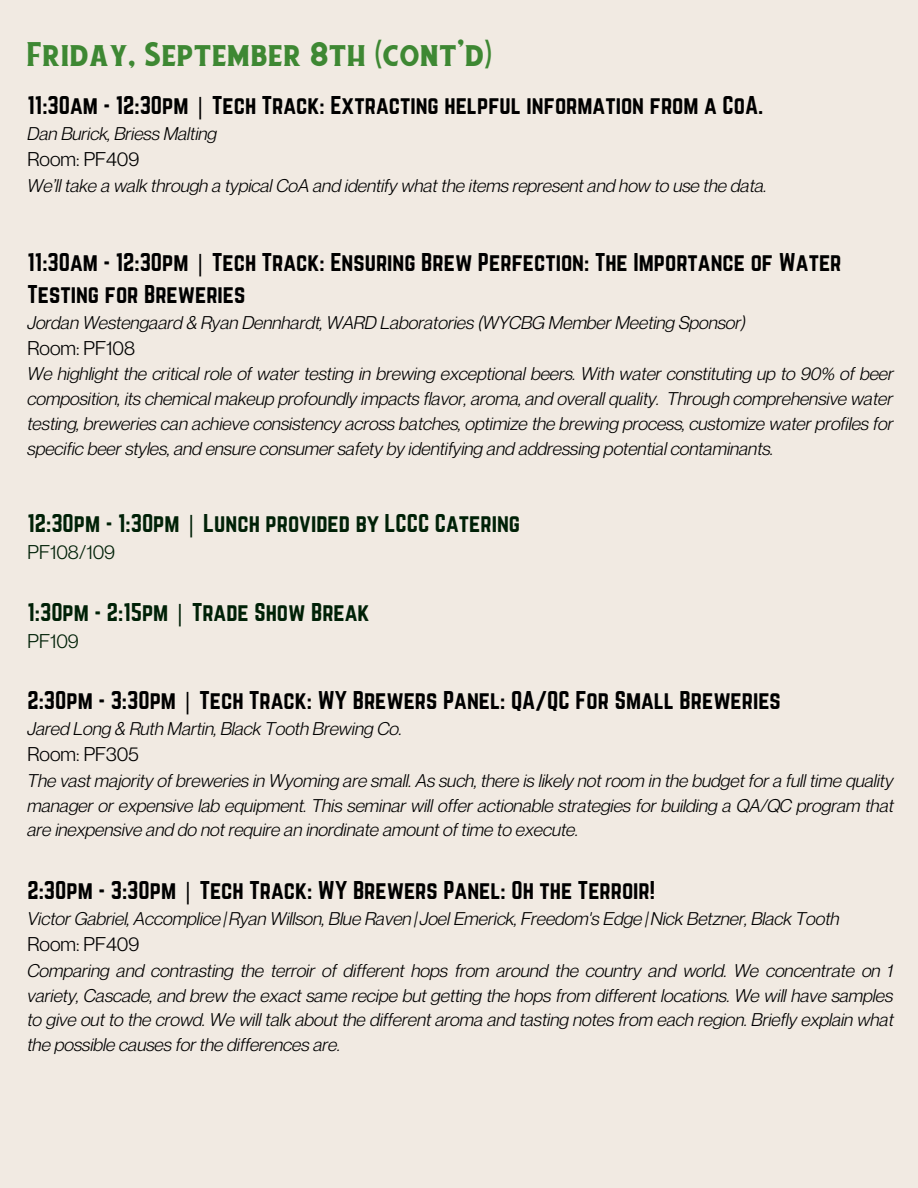
<style>
.page{position:relative;width:918px;height:1188px;background:#f1eae2}
.page>*{position:absolute;margin:0;border:0;box-sizing:border-box;transform-origin:0 0}
.t1{font:37.5px "Chuck Noon 2";color:#3e8833}
.t2{font:22.5px/31.5px "Norwester";color:#000}
.t3{font:22.5px "Norwester";color:#002107}
.t4{font:19.5px "Neue Montreal";color:#000}
.t5{font:19.5px "Neue Montreal";color:#002107}
.t6{font:italic 18px/24.8px "Neue Montreal";color:#000;text-align:justify}
.s1{font-family:"Noto Sans"}
</style>
<div class="page">
<p class="t1" style="left:28px;top:34px;width:467px">Friday, September 8th (cont'd)</p>
<p class="t2" style="left:28px;top:90px;width:737px">11:30am - 12:30pm <span class="s1">|</span> Tech Track: Extracting helpful information from a CoA.</p>
<p class="t6" style="left:28px;top:121px;width:191px">Dan Burick, Briess Malting</p>
<p class="t4" style="left:28px;top:147px;width:113px">Room: PF409</p>
<p class="t6" style="left:28px;top:173px;width:741px">We’ll take a walk through a typical CoA and identify what the items represent and how to use the data.</p>
<p class="t2" style="left:28px;top:247px;width:815px">11:30am - 12:30pm <span class="s1">|</span> Tech Track: Ensuring Brew Perfection: The Importance of Water<br>Testing for Breweries</p>
<p class="t6" style="left:28px;top:310px;width:720px">Jordan Westengaard &amp; Ryan Dennhardt, WARD Laboratories (WYCBG Member Meeting Sponsor)</p>
<p class="t4" style="left:28px;top:336px;width:109px">Room: PF108</p>
<p class="t6" style="left:28px;top:361px;width:868px">We highlight the critical role of water testing in brewing exceptional beers. With water constituting up to 90% of beer composition, its chemical makeup profoundly impacts flavor, aroma, and overall quality. Through comprehensive water testing, breweries can achieve consistency across batches, optimize the brewing process, customize water profiles for specific beer styles, and ensure consumer safety by identifying and addressing potential contaminants.</p>
<p class="t3" style="left:28px;top:510px;width:494px">12:30pm - 1:30pm <span class="s1">|</span> Lunch provided by LCCC Catering</p>
<p class="t5" style="left:28px;top:540px;width:89px">PF108/109</p>
<p class="t3" style="left:28px;top:599px;width:344px">1:30pm - 2:15pm <span class="s1">|</span> Trade Show Break</p>
<p class="t5" style="left:28px;top:629px;width:53px">PF109</p>
<p class="t2" style="left:28px;top:685px;width:755px">2:30pm - 3:30pm <span class="s1">|</span> Tech Track: WY Brewers Panel: QA/QC For Small Breweries</p>
<p class="t6" style="left:28px;top:716px;width:376px">Jared Long &amp; Ruth Martin, Black Tooth Brewing Co.</p>
<p class="t4" style="left:28px;top:742px;width:113px">Room: PF305</p>
<p class="t6" style="left:28px;top:768px;width:868px">The vast majority of breweries in Wyoming are small. As such, there is likely not room in the budget for a full time quality manager or expensive lab equipment. This seminar will offer actionable strategies for building a QA/QC program that are inexpensive and do not require an inordinate amount of time to execute.</p>
<p class="t2" style="left:28px;top:874px;width:629px">2:30pm - 3:30pm <span class="s1">|</span> Tech Track: WY Brewers Panel: Oh the Terroir!</p>
<p class="t6" style="left:28px;top:906px;width:814px">Victor Gabriel, Accomplice | Ryan Willson, Blue Raven | Joel Emerick, Freedom's Edge | Nick Betzner, Black Tooth</p>
<p class="t4" style="left:28px;top:932px;width:113px">Room: PF409</p>
<p class="t6" style="left:28px;top:958px;width:868px">Comparing and contrasting the terroir of different hops from around the country and world. We concentrate on 1 variety, Cascade, and brew the exact same recipe but getting the hops from different locations. We will have samples to give out to the crowd. We will talk about the different aroma and tasting notes from each region. Briefly explain what the possible causes for the differences are.</p>
</div>
